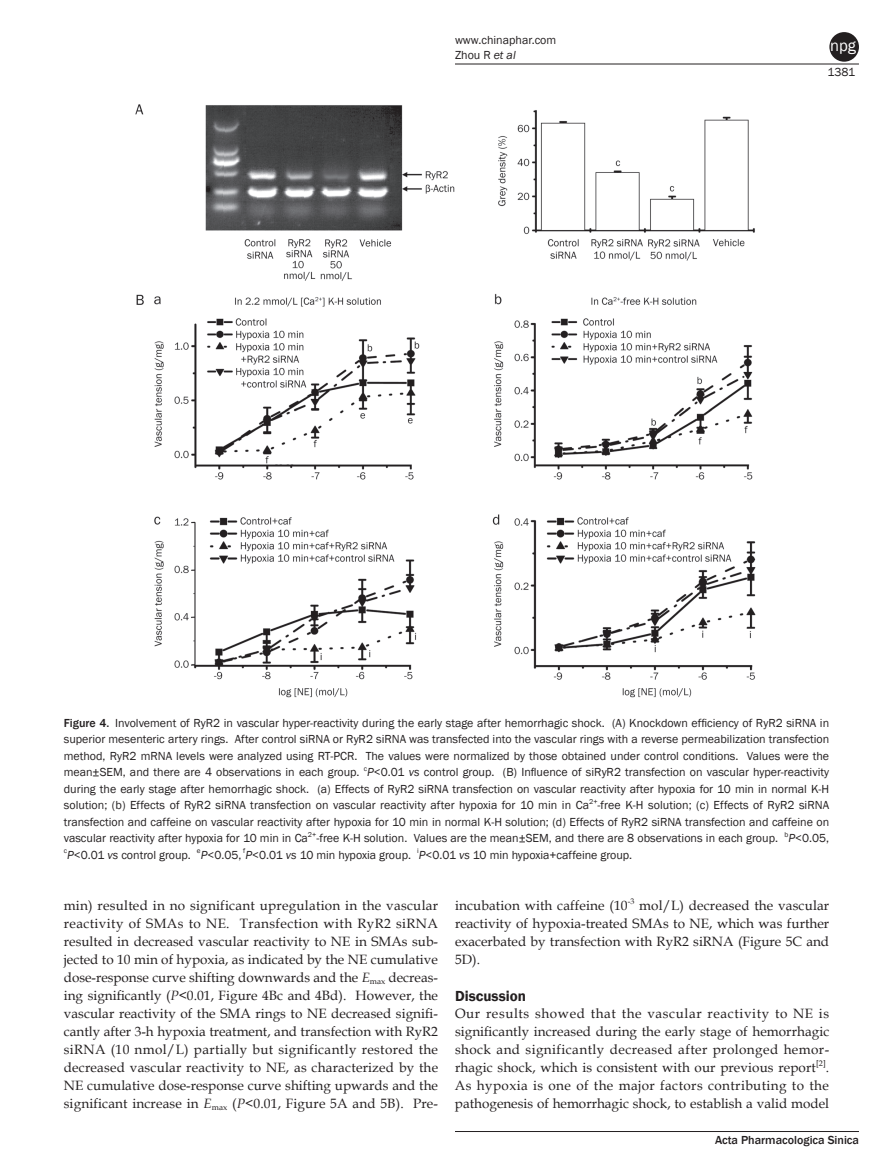
<style>
.page{position:relative;width:893px;height:1170px;background:#fff}
.page>*{position:absolute;margin:0;border:0;box-sizing:border-box;transform-origin:0 0}
.t1{font:16.5px "Franklin Gothic";color:#fff}
.t2{font:600 15px "Franklin Gothic";color:#231f20}
.t3{font:13.5px/18px "Book Antiqua";color:#231f20;text-align:justify}
.t4{font:12px/16.5px "Franklin Gothic";color:#231f20}
.t5{font:500 12px "Franklin Gothic";color:#231f20}
.s1{font-style:italic}
.s2{font-weight:500}
</style>
<div class="page">
<hr style="left:455px;top:64px;width:404px;height:1px;background:#231f20">
<hr style="left:455px;top:1131px;width:404px;height:1px;background:#231f20">
<div style="left:829px;top:32px;width:30px;height:30px;background:#231f20;border-radius:50%"></div>
<img style="left:135px;top:104px;width:621px;height:594px">
<p class="t4" style="left:455px;top:32px;width:103px;line-height:15px">www.chinaphar.com<br>Zhou R <span class="s1">et al</span></p>
<h1 class="t1" style="left:830px;top:35px;width:27px">npg</h1>
<p class="t4" style="left:827px;top:64px;width:29px">1381</p>
<p class="t4" style="left:64px;top:714px;width:767px;text-align:justify"><span class="s2">Figure 4.</span> Involvement of RyR2 in vascular hyper-reactivity during the early stage after hemorrhagic shock. (A) Knockdown efficiency of RyR2 siRNA in superior mesenteric artery rings. After control siRNA or RyR2 siRNA was transfected into the vascular rings with a reverse permeabilization transfection method, RyR2 mRNA levels were analyzed using RT-PCR. The values were normalized by those obtained under control conditions. Values were the mean±SEM, and there are 4 observations in each group. <sup>c</sup><span class="s1">P</span>&lt;0.01 <span class="s1">vs</span> control group. (B) Influence of siRyR2 transfection on vascular hyper-reactivity during the early stage after hemorrhagic shock. (a) Effects of RyR2 siRNA transfection on vascular reactivity after hypoxia for 10 min in normal K-H solution; (b) Effects of RyR2 siRNA transfection on vascular reactivity after hypoxia for 10 min in Ca<sup>2+</sup>-free K-H solution; (c) Effects of RyR2 siRNA transfection and caffeine on vascular reactivity after hypoxia for 10 min in normal K-H solution; (d) Effects of RyR2 siRNA transfection and caffeine on vascular reactivity after hypoxia for 10 min in Ca<sup>2+</sup>-free K-H solution. Values are the mean±SEM, and there are 8 observations in each group. <sup>b</sup><span class="s1">P</span>&lt;0.05, <sup>c</sup><span class="s1">P</span>&lt;0.01 <span class="s1">vs</span> control group. <sup>e</sup><span class="s1">P</span>&lt;0.05, <sup>f</sup><span class="s1">P</span>&lt;0.01 <span class="s1">vs</span> 10 min hypoxia group. <sup>i</sup><span class="s1">P</span>&lt;0.01 <span class="s1">vs</span> 10 min hypoxia+caffeine group.</p>
<p class="t3" style="left:64px;top:896px;width:376px">min) resulted in no significant upregulation in the vascular reactivity of SMAs to NE. Transfection with RyR2 siRNA resulted in decreased vascular reactivity to NE in SMAs sub&shy;jected to 10 min of hypoxia, as indicated by the NE cumulative dose-response curve shifting downwards and the <span class="s1">E</span><sub>max</sub> decreas&shy;ing significantly (<span class="s1">P</span>&lt;0.01, Figure 4Bc and 4Bd). However, the vascular reactivity of the SMA rings to NE decreased signifi&shy;cantly after 3-h hypoxia treatment, and transfection with RyR2 siRNA (10 nmol/L) partially but significantly restored the decreased vascular reactivity to NE, as characterized by the NE cumulative dose-response curve shifting upwards and the significant increase in <span class="s1">E</span><sub>max</sub> (<span class="s1">P</span>&lt;0.01, Figure 5A and 5B). Pre-</p>
<p class="t3" style="left:455px;top:896px;width:376px">incubation with caffeine (10<sup>-3</sup> mol/L) decreased the vascular reactivity of hypoxia-treated SMAs to NE, which was further exacerbated by transfection with RyR2 siRNA (Figure 5C and 5D).</p>
<p class="t2" style="left:455px;top:986px;width:73px">Discussion</p>
<p class="t3" style="left:455px;top:1004px;width:376px">Our results showed that the vascular reactivity to NE is significantly increased during the early stage of hemorrhagic shock and significantly decreased after prolonged hemor&shy;rhagic shock, which is consistent with our previous report<sup>[2]</sup>.<br>As hypoxia is one of the major factors contributing to the pathogenesis of hemorrhagic shock, to establish a valid model</p>
<p class="t5" style="left:715px;top:1132px;width:145px">Acta Pharmacologica Sinica</p>
</div>
